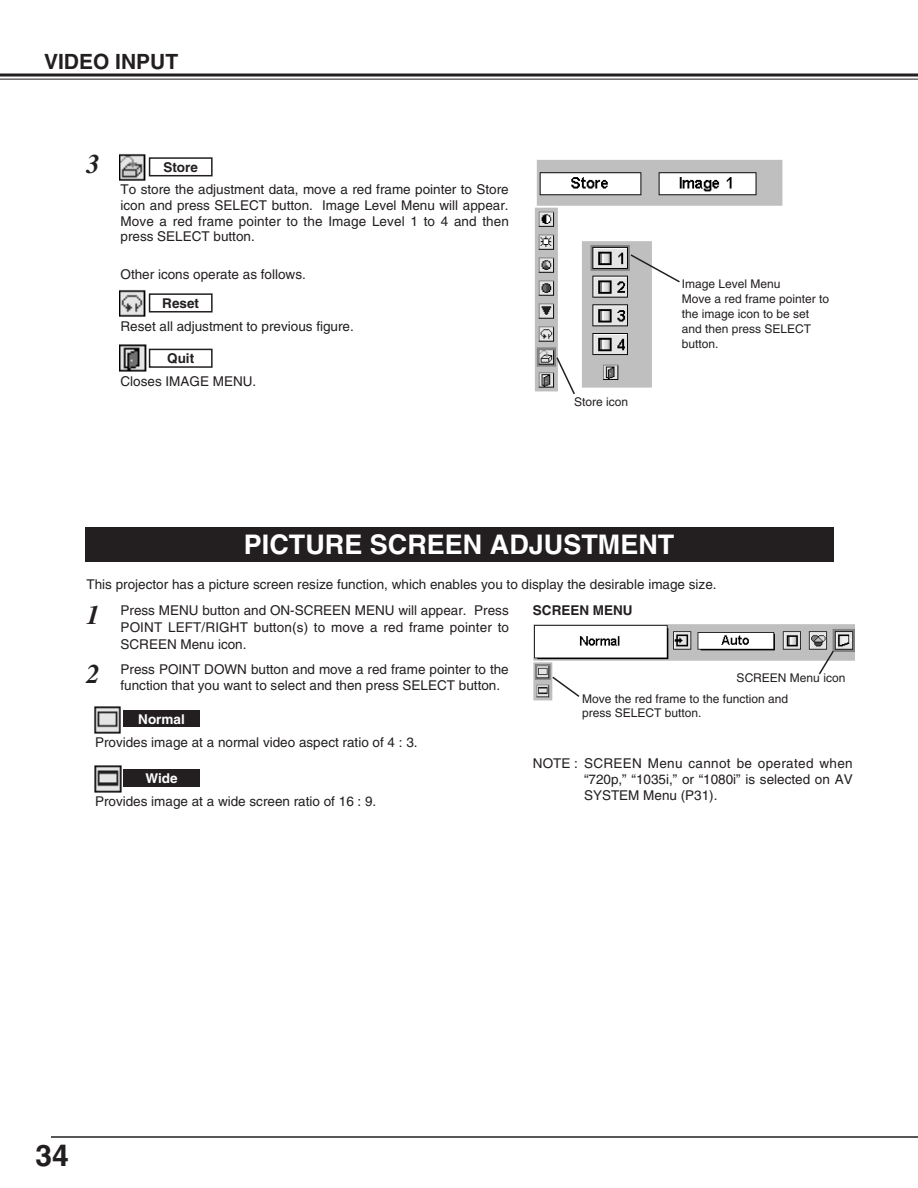
<style>
.page{position:relative;width:918px;height:1188px;background:#fff}
.page>*{position:absolute;margin:0;border:0;box-sizing:border-box;transform-origin:0 0}
.t1{font:700 30px "Helvetica";color:#231f20}
.t2{font:700 27px "Helvetica";color:#fff}
.t3{font:italic 700 27px "Times";color:#231f20}
.t4{font:700 21px "Helvetica";color:#231f20}
.t5{font:13.5px/15.8px "Helvetica";color:#231f20}
.t6{font:700 13.5px "Helvetica";color:#231f20}
.t7{font:700 13.5px "Helvetica";color:#fff}
.t8{font:12px/15px "Helvetica";color:#231f20}
</style>
<div class="page">
<hr style="left:0;top:74px;width:918px;height:2px;background:#231f20">
<hr style="left:0;top:79px;width:918px;height:1px;background:#231f20">
<hr style="left:51px;top:1136px;width:867px;height:2px;background:#231f20">
<div style="left:85px;top:527px;width:748px;height:34px;background:#231f20"></div>
<img style="left:533px;top:624px;width:321px;height:77px">
<svg style="left:551px;top:675px;width:30px;height:23px"></svg>
<svg style="left:817px;top:649px;width:18px;height:27px"></svg>
<div style="left:123px;top:770px;width:77px;height:17px;background:#231f20"></div>
<img style="left:94px;top:765px;width:27px;height:28px">
<div style="left:123px;top:710px;width:77px;height:17px;background:#231f20"></div>
<img style="left:94px;top:706px;width:27px;height:27px">
<img style="left:535px;top:159px;width:248px;height:233px">
<svg style="left:629px;top:253px;width:53px;height:31px"></svg>
<svg style="left:555px;top:356px;width:21px;height:39px"></svg>
<div style="left:149px;top:293px;width:64px;height:20px;border:2px solid #231f20"></div>
<div style="left:149px;top:157px;width:64px;height:19px;border:2px solid #231f20"></div>
<div style="left:149px;top:349px;width:64px;height:19px;border:2px solid #231f20"></div>
<img style="left:119px;top:290px;width:27px;height:27px">
<img style="left:119px;top:154px;width:27px;height:27px">
<img style="left:119px;top:344px;width:28px;height:28px">
<h3 class="t4" style="left:44px;top:53px;width:136px">VIDEO INPUT</h3>
<h2 class="t3" style="left:87px;top:154px;width:15px">3</h2>
<p class="t6" style="left:163px;top:162px;width:36px">Store</p>
<p class="t5" style="left:121px;top:183px;width:390px;text-align:justify">To store the adjustment data, move a red frame pointer to Store icon and press SELECT button. Image Level Menu will appear.<br>Move a red frame pointer to the Image Level 1 to 4 and then press SELECT button.</p>
<p class="t5" style="left:121px;top:268px;width:187px">Other icons operate as follows.</p>
<p class="t6" style="left:162px;top:298px;width:38px">Reset</p>
<p class="t5" style="left:121px;top:320px;width:235px">Reset all adjustment to previous figure.</p>
<p class="t6" style="left:167px;top:353px;width:28px">Quit</p>
<p class="t5" style="left:121px;top:375px;width:137px">Closes IMAGE MENU.</p>
<p class="t8" style="left:574px;top:395px;width:56px">Store icon</p>
<p class="t8" style="left:682px;top:278px;width:149px">Image Level Menu<br>Move a red frame pointer to the image icon to be set and then press SELECT button.</p>
<h2 class="t2" style="left:244px;top:535px;width:432px">PICTURE SCREEN ADJUSTMENT</h2>
<p class="t5" style="left:121px;top:573px;width:598px;line-height:25.5px;text-indent:-34px">This projector has a picture screen resize function, which enables you to display the desirable image size.<br>Press MENU button and ON-SCREEN MENU will appear. Press</p>
<p class="t5" style="left:121px;top:620px;width:390px;line-height:17.2px">POINT LEFT/RIGHT button(s) to move a red frame pointer to<br>SCREEN Menu icon.</p>
<p class="t5" style="left:121px;top:663px;width:390px">Press POINT DOWN button and move a red frame pointer to the function that you want to select and then press SELECT button.</p>
<p class="t6" style="left:533px;top:605px;width:101px">SCREEN MENU</p>
<h2 class="t3" style="left:87px;top:605px;width:15px">1</h2>
<h2 class="t3" style="left:87px;top:664px;width:15px">2</h2>
<p class="t8" style="left:737px;top:671px;width:110px">SCREEN Menu icon</p>
<p class="t8" style="left:582px;top:694px;width:208px;line-height:13.5px">Move the red frame to the function and press SELECT button.</p>
<p class="t7" style="left:138px;top:714px;width:48px">Normal</p>
<p class="t5" style="left:95px;top:735px;width:324px">Provides image at a normal video aspect ratio of 4 : 3.</p>
<p class="t7" style="left:145px;top:773px;width:34px">Wide</p>
<p class="t5" style="left:95px;top:795px;width:283px">Provides image at a wide screen ratio of 16 : 9.</p>
<p class="t5" style="left:584px;top:757px;width:270px;text-align:justify;text-indent:-51px">NOTE : SCREEN Menu cannot be operated when “720p,” “1035i,” or “1080i” is selected on AV SYSTEM Menu (P31).</p>
<h1 class="t1" style="left:36px;top:1145px;width:35px">34</h1>
</div>
